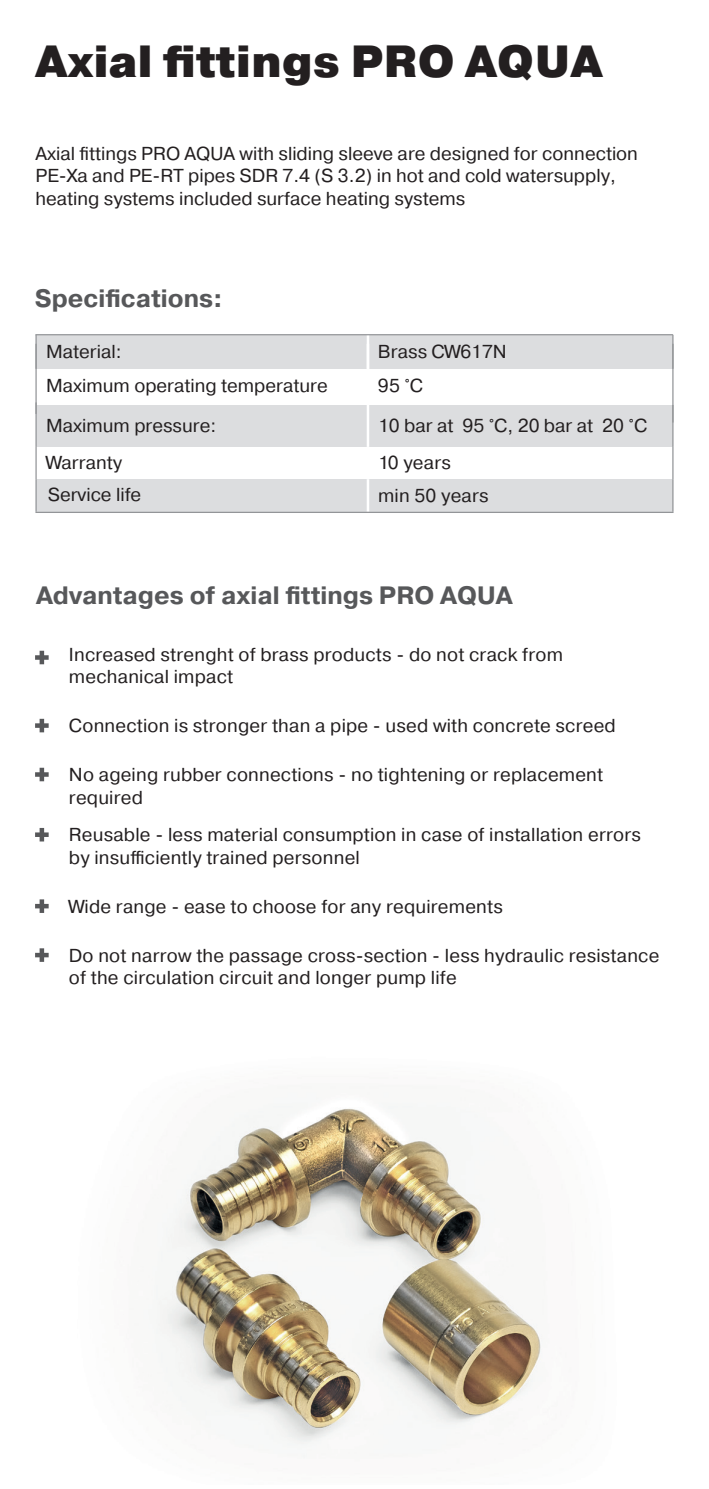
<style>
.page{position:relative;width:709px;height:1489px;background:#fff}
.page>*{position:absolute;margin:0;border:0;box-sizing:border-box;transform-origin:0 0}
.t1{font:900 45px "Pragmatica";color:#231f20}
.t2{font:700 25.25px "Pragmatica";color:#57585a}
.t3{font:18.75px/22.5px "Pragmatica";letter-spacing:.01em;color:#231f20}
</style>
<div class="page">
<div style="left:368px;top:479px;width:305px;height:33px;background:#dcdddf"></div>
<div style="left:36px;top:479px;width:332px;height:33px;background:#dcdddf"></div>
<div style="left:368px;top:405px;width:305px;height:41px;background:#dcdddf"></div>
<div style="left:36px;top:405px;width:332px;height:41px;background:#dcdddf"></div>
<div style="left:368px;top:335px;width:305px;height:34px;background:#dcdddf"></div>
<div style="left:36px;top:335px;width:332px;height:34px;background:#dcdddf"></div>
<hr style="left:367px;top:318px;width:2px;height:51px;background:#fff">
<hr style="left:367px;top:402px;width:2px;height:44px;background:#fff">
<hr style="left:367px;top:479px;width:2px;height:32px;background:#fff">
<hr style="left:35px;top:334px;width:638px;height:1px;background:#939598">
<hr style="left:35px;top:335px;width:2px;height:34px;background:#939598">
<hr style="left:672px;top:335px;width:1px;height:34px;background:#939598">
<hr style="left:35px;top:344px;width:2px;height:70px;background:#939598">
<hr style="left:672px;top:344px;width:1px;height:78px;background:#939598">
<hr style="left:35px;top:402px;width:2px;height:44px;background:#939598">
<hr style="left:672px;top:405px;width:1px;height:41px;background:#939598">
<hr style="left:35px;top:446px;width:2px;height:33px;background:#939598">
<hr style="left:672px;top:446px;width:1px;height:33px;background:#939598">
<hr style="left:35px;top:479px;width:2px;height:32px;background:#939598">
<hr style="left:672px;top:479px;width:1px;height:32px;background:#939598">
<hr style="left:35px;top:511px;width:333px;height:2px;background:#939598">
<hr style="left:368px;top:511px;width:305px;height:2px;background:#939598">
<img style="left:156px;top:1106px;width:386px;height:339px">
<svg style="left:35px;top:650px;width:14px;height:14px"></svg>
<svg style="left:35px;top:718px;width:14px;height:14px"></svg>
<svg style="left:35px;top:767px;width:14px;height:14px"></svg>
<svg style="left:35px;top:828px;width:14px;height:13px"></svg>
<svg style="left:35px;top:899px;width:14px;height:13px"></svg>
<svg style="left:35px;top:948px;width:14px;height:13px"></svg>
<h1 class="t1" style="left:35px;top:33px;width:569px">Axial fittings PRO AQUA</h1>
<p class="t3" style="left:35px;top:143px;width:604px">Axial fittings PRO AQUA with sliding sleeve are designed for connection<br>PE-Xa and PE-RT pipes SDR 7.4 (S 3.2) in hot and cold watersupply, heating systems included surface heating systems</p>
<h2 class="t2" style="left:35px;top:282px;width:189px">Specifications:</h2>
<p class="t3" style="left:46px;top:341px;width:77px">Material:</p>
<p class="t3" style="left:378px;top:335px;width:130px;line-height:33.5px">Brass CW617N<br>95 °С</p>
<p class="t3" style="left:46px;top:415px;width:172px">Maximum pressure:</p>
<p class="t3" style="left:378px;top:415px;width:271px">10 bar at 95 °С, 20 bar at 20 °С</p>
<p class="t3" style="left:46px;top:452px;width:78px">Warranty</p>
<p class="t3" style="left:378px;top:446px;width:112px;line-height:33.2px">10 years<br>min 50 years</p>
<p class="t3" style="left:46px;top:374px;width:283px">Maximum operating temperature</p>
<p class="t3" style="left:48px;top:484px;width:95px">Service life</p>
<h2 class="t2" style="left:36px;top:579px;width:478px">Advantages of axial fittings PRO AQUA</h2>
<p class="t3" style="left:69px;top:643px;width:495px">Increased strenght of brass products - do not crack from mechanical impact</p>
<p class="t3" style="left:69px;top:715px;width:548px">Connection is stronger than a pipe - used with concrete screed</p>
<p class="t3" style="left:69px;top:764px;width:536px">No ageing rubber connections - no tightening or replacement required</p>
<p class="t3" style="left:69px;top:824px;width:573px">Reusable - less material consumption in case of installation errors by insufficiently trained personnel</p>
<p class="t3" style="left:69px;top:895px;width:435px">Wide range - ease to choose for any requirements</p>
<p class="t3" style="left:69px;top:944px;width:592px">Do not narrow the passage cross-section - less hydraulic resistance of the circulation circuit and longer pump life</p>
</div>
